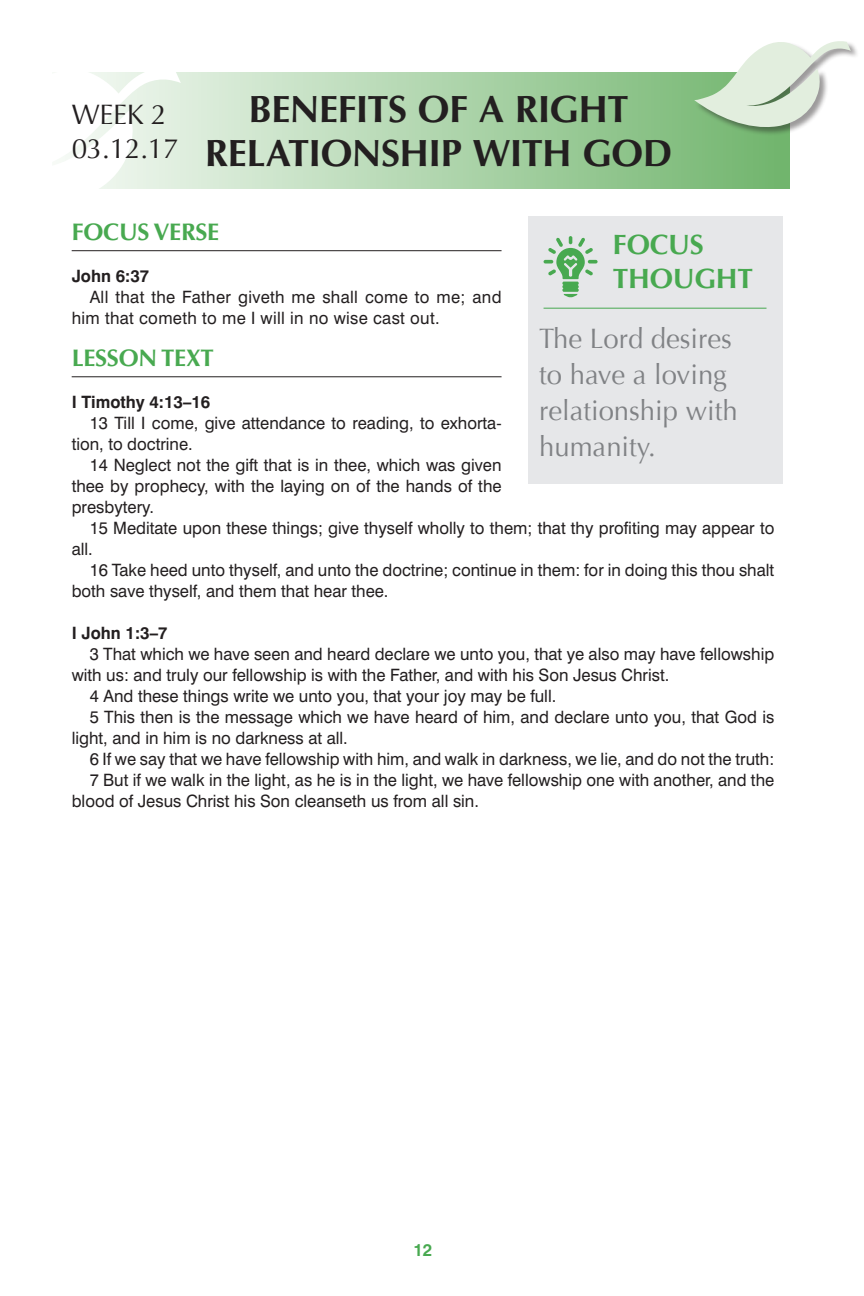
<style>
.page{position:relative;width:864px;height:1296px;background:#fff}
.page>*{position:absolute;margin:0;border:0;box-sizing:border-box;transform-origin:0 0}
.t1{font:700 38px/44px "Optima";letter-spacing:-.015em;color:#231f20;text-align:center}
.t2{font:28px/36px "Optima";color:#808285}
.t3{font:28px/33.6px "Optima";letter-spacing:-.01em;color:#231f20}
.t4{font:700 28px/33.6px "Optima";letter-spacing:-.01em;color:#48a950}
.t5{font:700 24px "Optima";letter-spacing:-.01em;color:#48a950}
.t6{font:17px/21px "Swiss 721 BT";color:#231f20}
.t7{font:17px/21px "Swiss 721 BT";letter-spacing:.02em;color:#231f20}
.t8{font:700 17px "Swiss 721 BT";color:#231f20}
.t9{font:700 17px "Swiss 721 BT";color:#48a950}
</style>
<div class="page">
<div style="left:528px;top:216px;width:255px;height:267px;background:#e6e7e9"></div>
<hr style="left:72px;top:250px;width:429px;height:1px;background:#231f20">
<hr style="left:72px;top:376px;width:429px;height:1px;background:#231f20">
<svg style="left:543px;top:236px;width:54px;height:61px"></svg>
<hr style="left:543px;top:307px;width:223px;height:1px;background:#48a950">
<svg style="left:181px;top:72px;width:608px;height:116px;background:#acd3aa"></svg>
<svg style="left:65px;top:72px;width:116px;height:117px"></svg>
<div style="left:694px;top:41px;width:165px;height:95px;background:#231f20;opacity:.45"></div>
<svg style="left:693px;top:41px;width:157px;height:89px"></svg>
<h2 class="t3" style="left:72px;top:98px;width:109px">WEEK 2<br>03.12.17</h2>
<h1 class="t1" style="left:205px;top:88px;width:469px">BENEFITS OF A RIGHT<br>RELATIONSHIP WITH GOD</h1>
<h3 class="t5" style="left:72px;top:218px;width:149px">FOCUS VERSE</h3>
<p class="t8" style="left:72px;top:265px;width:79px">John 6:37</p>
<p class="t7" style="left:72px;top:286px;width:431px;text-indent:18px">All that the Father giveth me shall come to me; and him that cometh to me I will in no wise cast out.</p>
<h3 class="t5" style="left:72px;top:344px;width:144px">LESSON TEXT</h3>
<p class="t8" style="left:72px;top:391px;width:140px">I Timothy 4:13–16</p>
<p class="t6" style="left:72px;top:412px;width:431px;text-indent:18px">13 Till I come, give attendance to reading, to exhorta&shy;tion, to doctrine.</p>
<p class="t6" style="left:72px;top:454px;width:431px;text-align:justify;text-indent:18px">14 Neglect not the gift that is in thee, which was given thee by prophecy, with the laying on of the hands of the presbytery.</p>
<p class="t6" style="left:72px;top:517px;width:704px;text-indent:18px">15 Meditate upon these things; give thyself wholly to them; that thy profiting may appear to all.</p>
<p class="t6" style="left:72px;top:559px;width:703px;text-indent:18px">16 Take heed unto thyself, and unto the doctrine; continue in them: for in doing this thou shalt both save thyself, and them that hear thee.</p>
<p class="t8" style="left:72px;top:622px;width:97px">I John 1:3–7</p>
<p class="t6" style="left:90px;top:643px;width:686px">3 That which we have seen and heard declare we unto you, that ye also may have fellowship</p>
<p class="t6" style="left:72px;top:664px;width:596px">with us: and truly our fellowship is with the Father, and with his Son Jesus Christ.</p>
<p class="t6" style="left:90px;top:685px;width:465px">4 And these things write we unto you, that your joy may be full.</p>
<p class="t6" style="left:90px;top:706px;width:686px">5 This then is the message which we have heard of him, and declare unto you, that God is</p>
<p class="t6" style="left:72px;top:727px;width:274px">light, and in him is no darkness at all.</p>
<p class="t6" style="left:90px;top:748px;width:686px">6 If we say that we have fellowship with him, and walk in darkness, we lie, and do not the truth:</p>
<p class="t6" style="left:90px;top:769px;width:685px">7 But if we walk in the light, as he is in the light, we have fellowship one with another, and the</p>
<p class="t6" style="left:72px;top:790px;width:406px">blood of Jesus Christ his Son cleanseth us from all sin.</p>
<h2 class="t4" style="left:612px;top:228px;width:141px">FOCUS<br>THOUGHT</h2>
<h2 class="t2" style="left:539px;top:320px;width:200px">The Lord desires to have a loving relationship with humanity.</h2>
<p class="t9" style="left:413px;top:1239px;width:20px">12</p>
</div>
